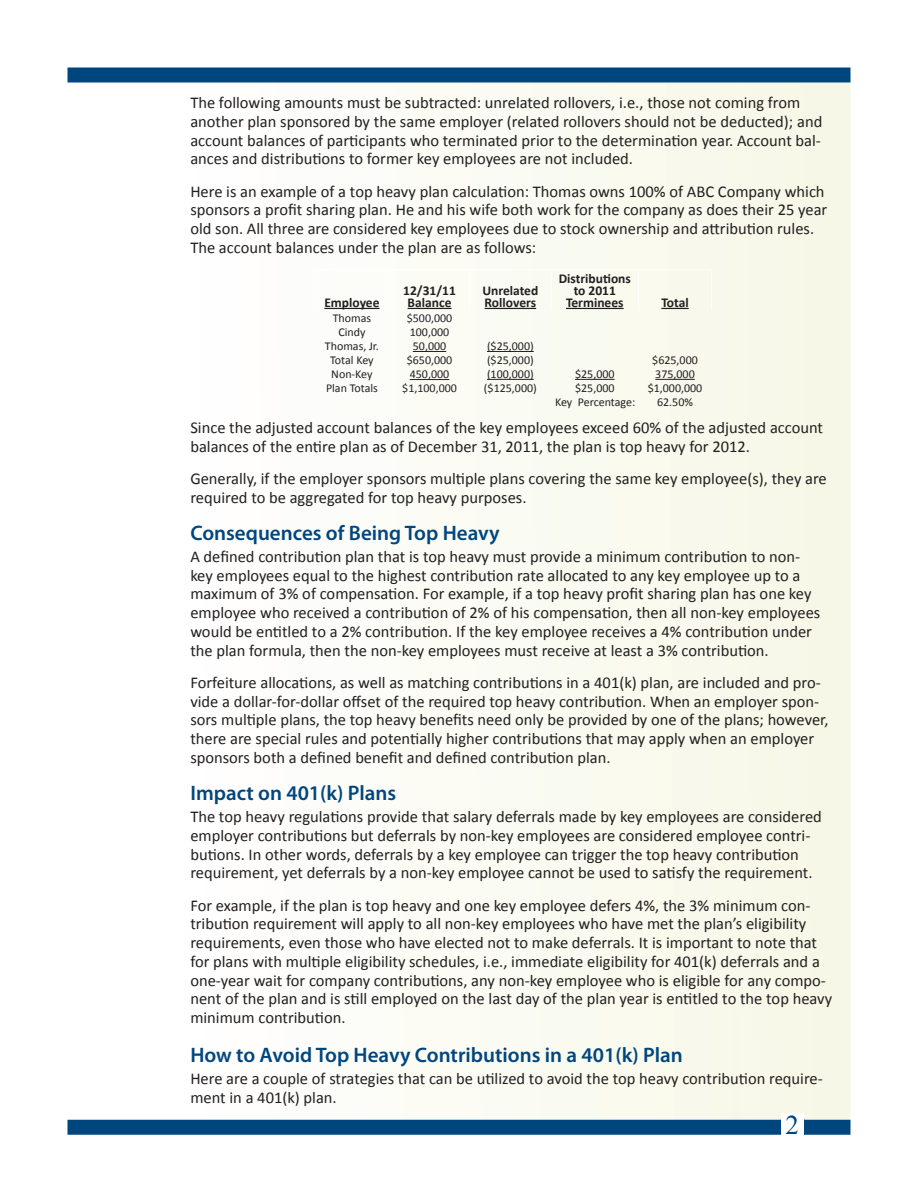
<style>
.page{position:relative;width:918px;height:1188px;background:#fff}
.page>*{position:absolute;margin:0;border:0;box-sizing:border-box;transform-origin:0 0}
.t1{font:27px "Times New Roman";color:#00467e}
.t2{font:600 21px "Myriad Pro";color:#00467e}
.t3{font:16.5px/18.8px "Calibri";color:#231f20}
.t4{font:700 13.5px/12px "Calibri";color:#231f20;text-align:center}
.t5{font:12px "Calibri";color:#231f20}
</style>
<div class="page">
<div style="left:798px;top:82px;width:52px;height:990px;background:#f7f7e7"></div>
<div style="left:68px;top:68px;width:782px;height:14px;background:#00467e"></div>
<div style="left:68px;top:1120px;width:782px;height:15px;background:#00467e"></div>
<div style="left:781px;top:1113px;width:23px;height:23px;background:#fff"></div>
<hr style="left:324px;top:308px;width:56px;height:1px;background:#231f20">
<hr style="left:485px;top:308px;width:51px;height:1px;background:#231f20">
<hr style="left:566px;top:308px;width:58px;height:1px;background:#231f20">
<svg style="left:661px;top:308px;width:28px;height:1px"></svg>
<svg style="left:404px;top:252px;width:52px;height:131px"></svg>
<hr style="left:413px;top:351px;width:33px;height:1px;background:#231f20">
<hr style="left:487px;top:351px;width:47px;height:1px;background:#231f20">
<hr style="left:410px;top:379px;width:39px;height:1px;background:#231f20">
<hr style="left:487px;top:379px;width:47px;height:1px;background:#231f20">
<hr style="left:575px;top:379px;width:40px;height:1px;background:#231f20">
<hr style="left:655px;top:379px;width:40px;height:1px;background:#231f20">
<p class="t3" style="left:190px;top:93px;width:633px">The following amounts must be subtracted: unrelated rollovers, i.e., those not coming from another plan sponsored by the same employer (related rollovers should not be deducted); and account balances of participants who terminated prior to the determination year. Account bal&shy;ances and distributions to former key employees are not included.</p>
<p class="t3" style="left:190px;top:182px;width:639px">Here is an example of a top heavy plan calculation: Thomas owns 100% of ABC Company which sponsors a profit sharing plan. He and his wife both work for the company as does their 25 year old son. All three are considered key employees due to stock ownership and attribution rules.<br>The account balances under the plan are as follows:</p>
<p class="t4" style="left:324px;top:297px;width:57px">Employee</p>
<p class="t4" style="left:403px;top:285px;width:54px">12/31/11<br>Balance</p>
<p class="t4" style="left:482px;top:285px;width:57px;text-align:left">Unrelated<br>Rollovers</p>
<p class="t4" style="left:559px;top:273px;width:74px">Distributions to 2011<br>Terminees</p>
<p class="t4" style="left:661px;top:297px;width:29px">Total</p>
<p class="t5" style="left:333px;top:310px;width:40px">Thomas</p>
<p class="t5" style="left:407px;top:310px;width:47px">$500,000</p>
<p class="t5" style="left:338px;top:325px;width:29px">Cindy</p>
<p class="t5" style="left:410px;top:325px;width:41px">100,000</p>
<p class="t5" style="left:325px;top:339px;width:56px">Thomas, Jr.</p>
<p class="t5" style="left:413px;top:339px;width:35px">50,000</p>
<p class="t5" style="left:487px;top:339px;width:48px">($25,000)</p>
<p class="t5" style="left:330px;top:353px;width:45px">Total Key</p>
<p class="t5" style="left:407px;top:353px;width:47px">$650,000</p>
<p class="t5" style="left:487px;top:353px;width:48px">($25,000)</p>
<p class="t5" style="left:652px;top:353px;width:47px">$625,000</p>
<p class="t5" style="left:331px;top:367px;width:43px">Non-Key</p>
<p class="t5" style="left:410px;top:367px;width:41px">450,000</p>
<p class="t5" style="left:487px;top:366px;width:48px">(100,000)</p>
<p class="t5" style="left:575px;top:366px;width:41px">$25,000</p>
<p class="t5" style="left:655px;top:366px;width:41px">375,000</p>
<p class="t5" style="left:326px;top:381px;width:53px">Plan Totals</p>
<p class="t5" style="left:402px;top:381px;width:56px">$1,100,000</p>
<p class="t5" style="left:484px;top:381px;width:54px">($125,000)</p>
<p class="t5" style="left:575px;top:381px;width:41px">$25,000</p>
<p class="t5" style="left:648px;top:381px;width:56px">$1,000,000</p>
<p class="t5" style="left:555px;top:395px;width:82px">Key Percentage:</p>
<p class="t5" style="left:657px;top:395px;width:37px">62.50%</p>
<p class="t3" style="left:190px;top:418px;width:634px">Since the adjusted account balances of the key employees exceed 60% of the adjusted account balances of the entire plan as of December 31, 2011, the plan is top heavy for 2012.</p>
<p class="t3" style="left:190px;top:469px;width:638px">Generally, if the employer sponsors multiple plans covering the same key employee(s), they are required to be aggregated for top heavy purposes.</p>
<p class="t2" style="left:190px;top:519px;width:311px">Consequences of Being Top Heavy</p>
<p class="t3" style="left:190px;top:547px;width:632px">A defined contribution plan that is top heavy must provide a minimum contribution to non&shy;key employees equal to the highest contribution rate allocated to any key employee up to a maximum of 3% of compensation. For example, if a top heavy profit sharing plan has one key employee who received a contribution of 2% of his compensation, then all non-key employees would be entitled to a 2% contribution. If the key employee receives a 4% contribution under the plan formula, then the non-key employees must receive at least a 3% contribution.</p>
<p class="t3" style="left:190px;top:673px;width:640px">Forfeiture allocations, as well as matching contributions in a 401(k) plan, are included and pro&shy;vide a dollar-for-dollar offset of the required top heavy contribution. When an employer spon&shy;sors multiple plans, the top heavy benefits need only be provided by one of the plans; however, there are special rules and potentially higher contributions that may apply when an employer sponsors both a defined benefit and defined contribution plan.</p>
<p class="t2" style="left:190px;top:780px;width:208px">Impact on 401(k) Plans</p>
<p class="t3" style="left:190px;top:807px;width:633px">The top heavy regulations provide that salary deferrals made by key employees are considered employer contributions but deferrals by non-key employees are considered employee contri&shy;butions. In other words, deferrals by a key employee can trigger the top heavy contribution requirement, yet deferrals by a non-key employee cannot be used to satisfy the requirement.</p>
<p class="t3" style="left:190px;top:896px;width:643px">For example, if the plan is top heavy and one key employee defers 4%, the 3% minimum con&shy;tribution requirement will apply to all non-key employees who have met the plan’s eligibility requirements, even those who have elected not to make deferrals. It is important to note that for plans with multiple eligibility schedules, i.e., immediate eligibility for 401(k) deferrals and a one-year wait for company contributions, any non-key employee who is eligible for any compo&shy;nent of the plan and is still employed on the last day of the plan year is entitled to the top heavy minimum contribution.</p>
<p class="t2" style="left:190px;top:1042px;width:494px">How to Avoid Top Heavy Contributions in a 401(k) Plan</p>
<p class="t3" style="left:190px;top:1069px;width:634px">Here are a couple of strategies that can be utilized to avoid the top heavy contribution require&shy;ment in a 401(k) plan.</p>
<h1 class="t1" style="left:786px;top:1107px;width:15px">2</h1>
</div>
